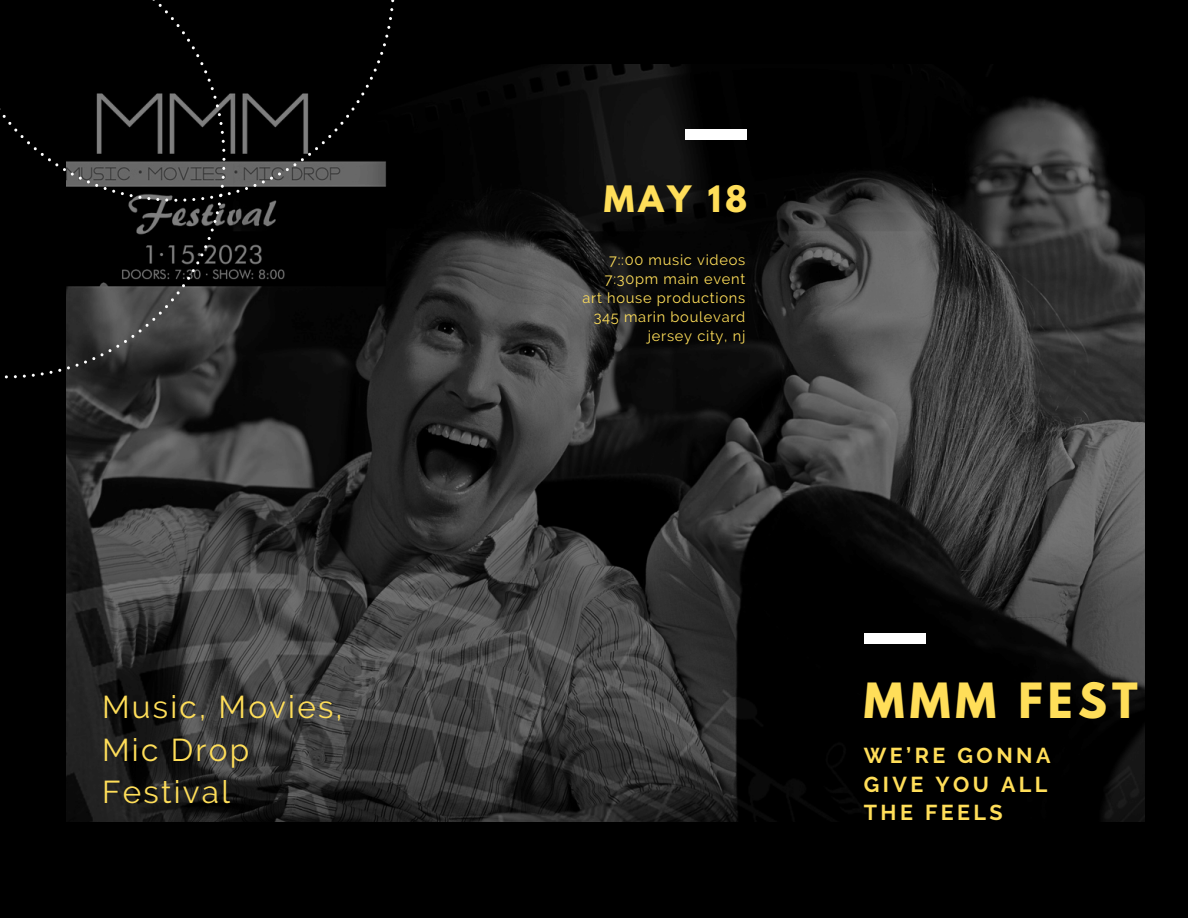
<style>
.page{position:relative;width:1188px;height:918px;background:#000}
.page>*{position:absolute;margin:0;border:0;box-sizing:border-box;transform-origin:0 0}
.t1{font:700 43.05px "League Spartan";letter-spacing:.12em;color:#ffde59}
.t2{font:700 32.25px "League Spartan";color:#ffde59}
.t3{font:31.5px/42.8px "Raleway";letter-spacing:.07em;color:#ffde59}
.t4{font:700 21.45px/28.2px "Raleway";letter-spacing:.16em;color:#ffde59}
.t5{font:14.7px "Raleway";letter-spacing:.05em;color:#ffde59}
</style>
<div class="page">
<img style="left:66px;top:64px;width:1078px;height:757px">
<div style="left:685px;top:130px;width:62px;height:10px;background:#fff"></div>
<div style="left:864px;top:633px;width:62px;height:11px;background:#fff"></div>
<svg style="left:225px;top:0;width:170px;height:202px"></svg>
<svg style="left:0;top:0;width:225px;height:378px"></svg>
<p class="t3" style="left:102px;top:685px;width:242px">Music, Movies,<br>Mic Drop<br>Festival</p>
<p class="t2" style="left:604px;top:183px;width:145px">MAY 18</p>
<p class="t5" style="left:609px;top:251px;width:138px">7::00 music videos</p>
<h2 class="t5" style="left:605px;top:270px;width:142px">7:30pm main event</h2>
<p class="t5" style="left:583px;top:289px;width:164px">art house productions</p>
<p class="t5" style="left:594px;top:308px;width:153px">345 marin boulevard</p>
<p class="t5" style="left:648px;top:327px;width:99px">jersey city, nj</p>
<p class="t1" style="left:864px;top:679px;width:275px">MMM FEST</p>
<p class="t4" style="left:864px;top:742px;width:188px">WE’RE GONNA<br>GIVE YOU ALL<br>THE FEELS</p>
</div>
